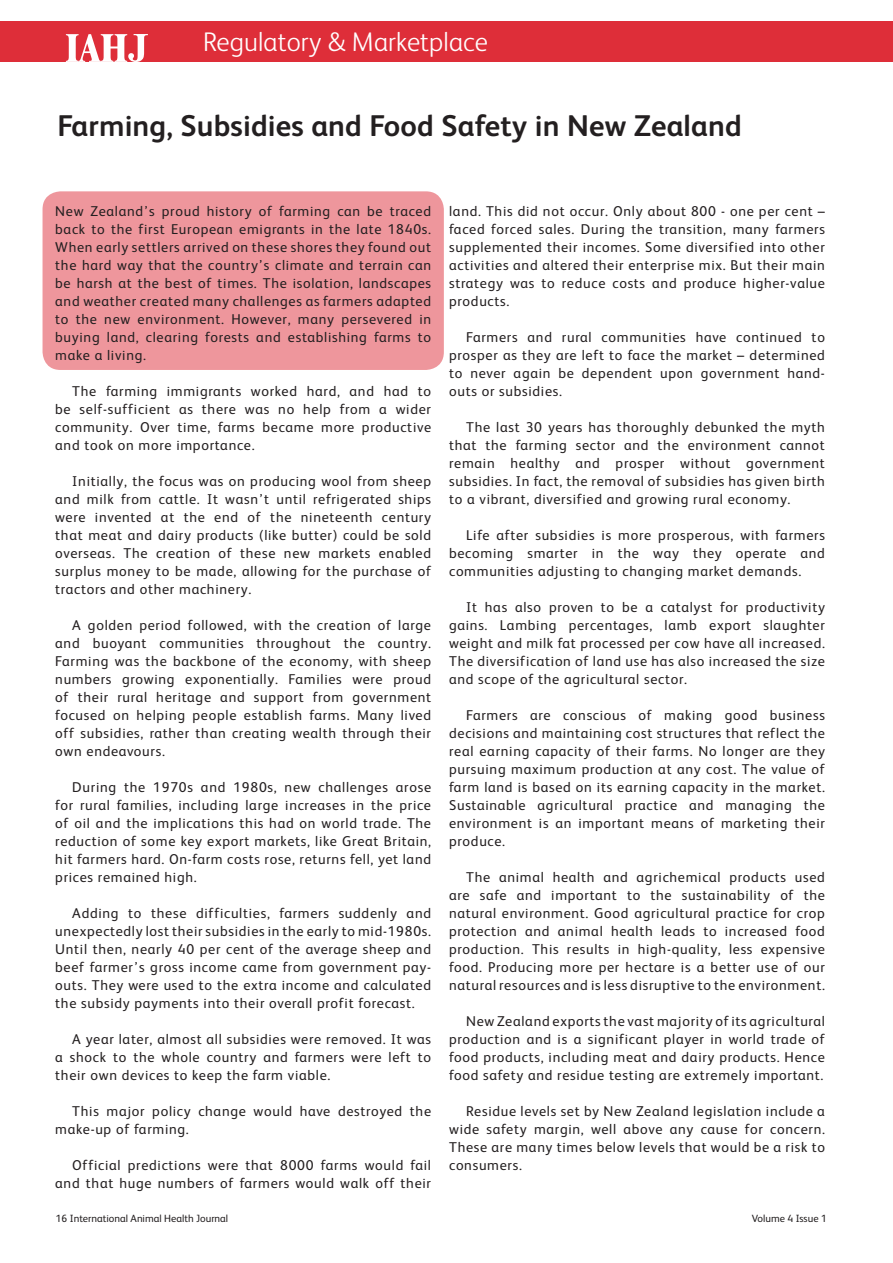
<style>
.page{position:relative;width:893px;height:1263px;background:#fff}
.page>*{position:absolute;margin:0;border:0;box-sizing:border-box;transform-origin:0 0}
.t1{font:700 30px "FS Albert";letter-spacing:.005em;color:#231f20}
.t2{font:300 27px "FS Albert";letter-spacing:.005em;color:#fff}
.Body_text{font:14.25px/18px "FS Albert";letter-spacing:.05em;color:#231f20;text-align:justify}
.t3{font:10.5px "FS Albert";color:#231f20}
</style>
<div class="page">
<div style="left:0;top:21px;width:893px;height:41px;background:#de2e39"></div>
<svg style="left:65px;top:34px;width:83px;height:28px"></svg>
<div style="left:43px;top:191px;width:401px;height:179px;background:#ee969c;border-radius:18px"></div>
<p class="t2" style="left:203px;top:26px;width:286px">Regulatory &amp; Marketplace</p>
<h2 class="t2" style="left:178px;top:27px;width:143px">Chapter Title</h2>
<p class="t1" style="left:57px;top:109px;width:686px">Farming, Subsidies and Food Safety in New Zealand</p>
<p class="Body_text" style="left:55px;top:202px;width:377px">New Zealand’s proud history of farming can be traced back to the first European emigrants in the late 1840s.<br>When early settlers arrived on these shores they found out the hard way that the country’s climate and terrain can be harsh at the best of times. The isolation, landscapes and weather created many challenges as farmers adapted to the new environment. However, many persevered in buying land, clearing forests and establishing farms to make a living.</p>
<p class="Body_text" style="left:55px;top:382px;width:377px;text-indent:17px">The farming immigrants worked hard, and had to be self-sufficient as there was no help from a wider community. Over time, farms became more productive and took on more importance.</p>
<p class="Body_text" style="left:55px;top:472px;width:377px;text-indent:17px">Initially, the focus was on producing wool from sheep and milk from cattle. It wasn’t until refrigerated ships were invented at the end of the nineteenth century that meat and dairy products (like butter) could be sold overseas. The creation of these new markets enabled surplus money to be made, allowing for the purchase of tractors and other machinery.</p>
<p class="Body_text" style="left:55px;top:616px;width:377px;text-indent:17px">A golden period followed, with the creation of large and buoyant communities throughout the country.<br>Farming was the backbone of the economy, with sheep numbers growing exponentially. Families were proud of their rural heritage and support from government focused on helping people establish farms. Many lived off subsidies, rather than creating wealth through their own endeavours.</p>
<p class="Body_text" style="left:55px;top:778px;width:377px;text-indent:17px">During the 1970s and 1980s, new challenges arose for rural families, including large increases in the price of oil and the implications this had on world trade. The reduction of some key export markets, like Great Britain, hit farmers hard. On-farm costs rose, returns fell, yet land prices remained high.</p>
<p class="Body_text" style="left:55px;top:904px;width:377px;text-indent:17px">Adding to these difficulties, farmers suddenly and unexpectedly lost their subsidies in the early to mid-1980s.<br>Until then, nearly 40 per cent of the average sheep and beef farmer’s gross income came from government pay&shy;outs. They were used to the extra income and calculated the subsidy payments into their overall profit forecast.</p>
<p class="Body_text" style="left:55px;top:1030px;width:377px;text-indent:17px">A year later, almost all subsidies were removed. It was a shock to the whole country and farmers were left to their own devices to keep the farm viable.</p>
<p class="Body_text" style="left:55px;top:1102px;width:377px;text-indent:17px">This major policy change would have destroyed the make-up of farming.</p>
<p class="Body_text" style="left:55px;top:1156px;width:377px;text-align:right">Official predictions were that 8000 farms would fail and that huge numbers of farmers would walk off their</p>
<p class="Body_text" style="left:449px;top:202px;width:377px">land. This did not occur. Only about 800 - one per cent – faced forced sales. During the transition, many farmers supplemented their incomes. Some diversified into other activities and altered their enterprise mix. But their main strategy was to reduce costs and produce higher-value products.</p>
<p class="Body_text" style="left:449px;top:328px;width:377px;text-indent:17px">Farmers and rural communities have continued to prosper as they are left to face the market – determined to never again be dependent upon government hand&shy;outs or subsidies.</p>
<p class="Body_text" style="left:449px;top:418px;width:377px;text-indent:17px">The last 30 years has thoroughly debunked the myth that the farming sector and the environment cannot remain healthy and prosper without government subsidies. In fact, the removal of subsidies has given birth to a vibrant, diversified and growing rural economy.</p>
<p class="Body_text" style="left:449px;top:526px;width:377px;text-indent:17px">Life after subsidies is more prosperous, with farmers becoming smarter in the way they operate and communities adjusting to changing market demands.</p>
<p class="Body_text" style="left:449px;top:598px;width:377px;text-indent:17px">It has also proven to be a catalyst for productivity gains. Lambing percentages, lamb export slaughter weight and milk fat processed per cow have all increased.<br>The diversification of land use has also increased the size and scope of the agricultural sector.</p>
<p class="Body_text" style="left:449px;top:706px;width:377px;text-indent:17px">Farmers are conscious of making good business decisions and maintaining cost structures that reflect the real earning capacity of their farms. No longer are they pursuing maximum production at any cost. The value of farm land is based on its earning capacity in the market.<br>Sustainable agricultural practice and managing the environment is an important means of marketing their produce.</p>
<p class="Body_text" style="left:449px;top:868px;width:377px;text-indent:17px">The animal health and agrichemical products used are safe and important to the sustainability of the natural environment. Good agricultural practice for crop protection and animal health leads to increased food production. This results in high-quality, less expensive food. Producing more per hectare is a better use of our natural resources and is less disruptive to the environment.</p>
<p class="Body_text" style="left:449px;top:1012px;width:377px;text-indent:17px">New Zealand exports the vast majority of its agricultural production and is a significant player in world trade of food products, including meat and dairy products. Hence food safety and residue testing are extremely important.</p>
<p class="Body_text" style="left:449px;top:1102px;width:377px;text-indent:17px">Residue levels set by New Zealand legislation include a wide safety margin, well above any cause for concern.<br>These are many times below levels that would be a risk to consumers.</p>
<p class="t3" style="left:56px;top:1212px;width:174px">16 International Animal Health Journal</p>
<p class="t3" style="left:752px;top:1212px;width:77px">Volume 4 Issue 1</p>
</div>
